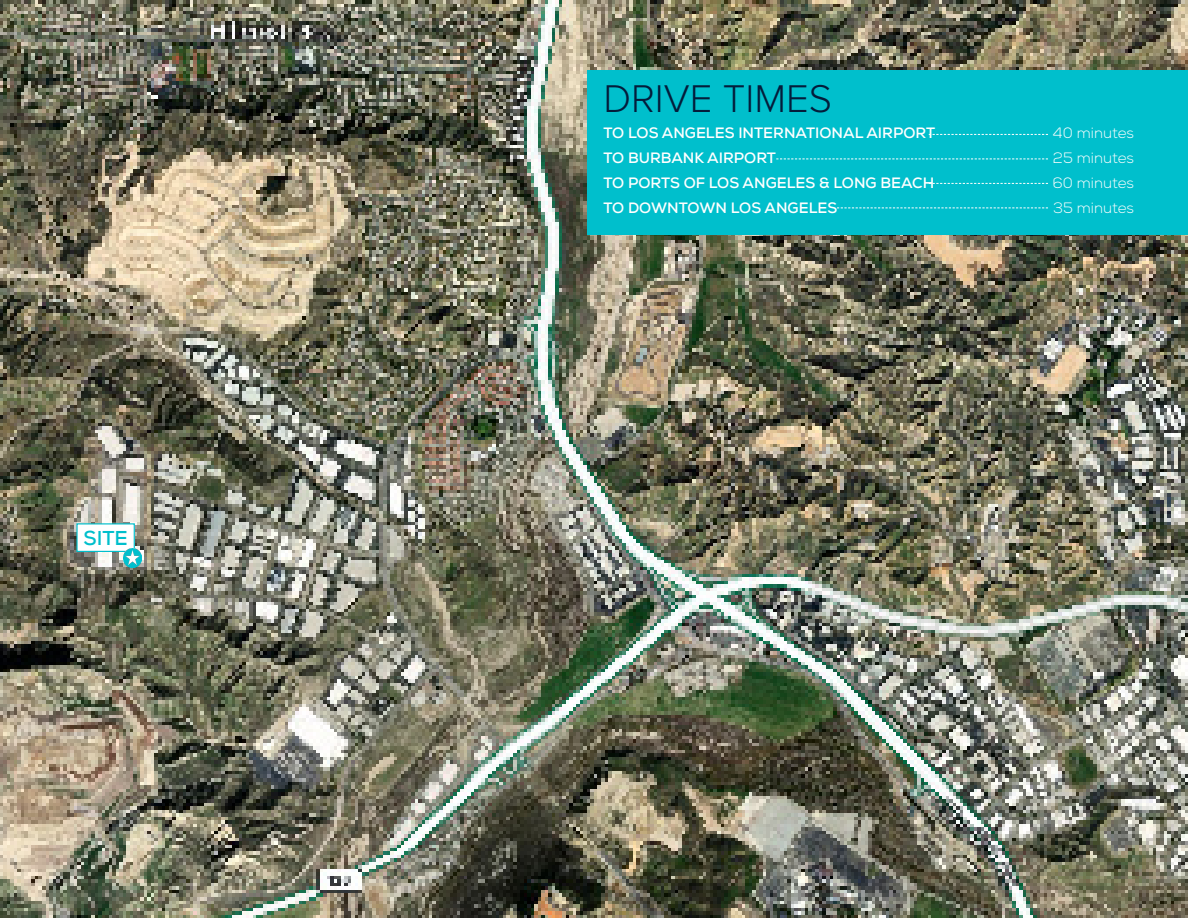
<style>
.page{position:relative;width:1188px;height:918px;background:#fff}
.page>*{position:absolute;margin:0;border:0;box-sizing:border-box;transform-origin:0 0}
._28790_Sub{font:300 40.05px "Proxima Nova";color:#041d3b}
.t1{font:700 20.1px "Nexa";color:#00bfcc}
.t2{font:700 15px "Nexa";color:#fff}
.t3{font:300 15px "Nexa";color:#fff}
</style>
<div class="page">
<img style="left:0;top:0;width:1188px;height:918px">
<div style="left:588px;top:70px;width:600px;height:164px;background:#00bfcc"></div>
<div style="left:77px;top:524px;width:57px;height:27px;background:#fff"></div>
<div style="left:76px;top:523px;width:59px;height:29px;border:1px solid #00bfcc"></div>
<svg style="left:929px;top:134px;width:119px;height:1px"></svg>
<svg style="left:776px;top:159px;width:272px;height:1px"></svg>
<svg style="left:929px;top:183px;width:119px;height:1px"></svg>
<svg style="left:837px;top:208px;width:211px;height:1px"></svg>
<img style="left:123px;top:548px;width:19px;height:19px">
<p class="t1" style="left:83px;top:525px;width:46px">SITE</p>
<p class="_28790_Sub" style="left:603px;top:75px;width:230px">DRIVE TIMES</p>
<p class="t2" style="left:603px;top:123px;width:333px">TO LOS ANGELES INTERNATIONAL AIRPORT</p>
<p class="t2" style="left:603px;top:148px;width:174px">TO BURBANK AIRPORT</p>
<p class="t2" style="left:603px;top:173px;width:332px">TO PORTS OF LOS ANGELES &amp; LONG BEACH</p>
<p class="t2" style="left:603px;top:198px;width:235px">TO DOWNTOWN LOS ANGELES</p>
<p class="t3" style="left:1053px;top:124px;width:83px">40 minutes</p>
<p class="t3" style="left:1053px;top:149px;width:83px">25 minutes</p>
<p class="t3" style="left:1053px;top:174px;width:83px">60 minutes</p>
<p class="t3" style="left:1053px;top:199px;width:82px">35 minutes</p>
</div>
